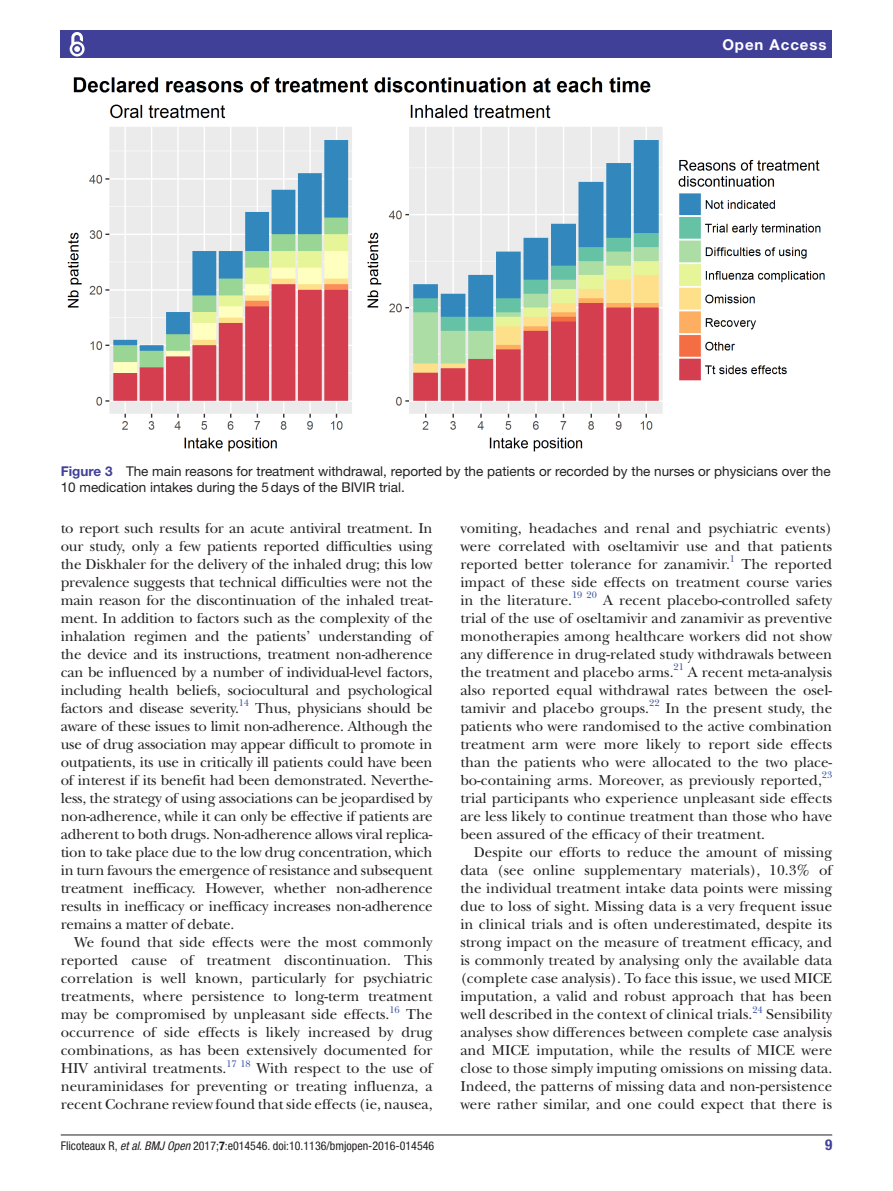
<style>
.page{position:relative;width:893px;height:1191px;background:#fff}
.page>*{position:absolute;margin:0;border:0;box-sizing:border-box;transform-origin:0 0}
.t1{font:15px/18px "New Baskerville";color:#231f20;text-align:justify}
.t2{font:700 15px "Helvetica Neue LT Std";letter-spacing:.065em;color:#fff}
.t3{font:700 condensed 15px "Helvetica Neue LT Std";color:#414099}
.t4{font:13.5px/16.2px "Helvetica Neue LT Std";color:#231f20}
.t5{font:condensed 12px "Helvetica Neue LT Std";color:#231f20}
.t6{font:9.9px "New Baskerville";color:#3853a3}
.s1{font-weight:700;color:#414099}
.s2{font-style:italic}
.s3{font-weight:700}
</style>
<div class="page">
<hr style="left:61px;top:1134px;width:771px;height:1px;background:#231f20">
<div style="left:61px;top:31px;width:771px;height:27px;background:#414099"></div>
<svg style="left:69px;top:32px;width:16px;height:25px"></svg>
<img style="left:67px;top:77px;width:758px;height:375px">
<p class="t2" style="left:722px;top:35px;width:106px">Open Access</p>
<p class="t4" style="left:61px;top:463px;width:771px"><span class="s1">Figure 3</span> The main reasons for treatment withdrawal, reported by the patients or recorded by the nurses or physicians over the<br>10 medication intakes during the 5days of the BIVIR trial.</p>
<p class="t1" style="left:61px;top:519px;width:373px">to report such results for an acute antiviral treatment. In our study, only a few patients reported difficulties using the Diskhaler for the delivery of the inhaled drug; this low prevalence suggests that technical difficulties were not the main reason for the discontinuation of the inhaled treat&shy;ment. In addition to factors such as the complexity of the inhalation regimen and the patients’ understanding of the device and its instructions, treatment non-adherence can be influenced by a number of individual-level factors, including health beliefs, sociocultural and psychological factors and disease severity.</p>
<p class="t1" style="left:460px;top:519px;width:373px">vomiting, headaches and renal and psychiatric events) were correlated with oseltamivir use and that patients reported better tolerance for zanamivir.</p>
<p class="t6" style="left:730px;top:553px;width:7px">1</p>
<p class="t1" style="left:460px;top:555px;width:373px;text-indent:281px">The reported impact of these side effects on treatment course varies in the literature.</p>
<p class="t6" style="left:572px;top:589px;width:26px">19 20</p>
<p class="t1" style="left:460px;top:591px;width:373px;text-indent:143px">A recent placebo-controlled safety trial of the use of oseltamivir and zanamivir as preventive monotherapies among healthcare workers did not show any difference in drug-related study withdrawals between the treatment and placebo arms.</p>
<p class="t6" style="left:673px;top:661px;width:12px">21</p>
<p class="t1" style="left:460px;top:663px;width:373px;text-indent:227px">A recent meta-analysis also reported equal withdrawal rates between the osel&shy;tamivir and placebo groups.</p>
<p class="t6" style="left:239px;top:697px;width:12px">14</p>
<p class="t1" style="left:61px;top:699px;width:373px;text-indent:194px">Thus, physicians should be aware of these issues to limit non-adherence. Although the use of drug association may appear difficult to promote in outpatients, its use in critically ill patients could have been of interest if its benefit had been demonstrated. Neverthe&shy;less, the strategy of using associations can be jeopardised by non-adherence, while it can only be effective if patients are adherent to both drugs. Non-adherence allows viral replica&shy;tion to take place due to the low drug concentration, which in turn favours the emergence of resistance and subsequent treatment inefficacy. However, whether non-adherence results in inefficacy or inefficacy increases non-adherence remains a matter of debate.</p>
<p class="t1" style="left:61px;top:933px;width:373px;text-indent:13px">We found that side effects were the most commonly reported cause of treatment discontinuation. This correlation is well known, particularly for psychiatric treatments, where persistence to long-term treatment may be compromised by unpleasant side effects.</p>
<p class="t6" style="left:649px;top:697px;width:12px">22</p>
<p class="t1" style="left:460px;top:699px;width:373px;text-indent:205px">In the present study, the patients who were randomised to the active combination treatment arm were more likely to report side effects than the patients who were allocated to the two place&shy;bo-containing arms. Moreover, as previously reported,</p>
<p class="t6" style="left:822px;top:769px;width:12px">23</p>
<p class="t1" style="left:460px;top:789px;width:373px">trial participants who experience unpleasant side effects are less likely to continue treatment than those who have been assured of the efficacy of their treatment.</p>
<p class="t1" style="left:460px;top:843px;width:373px;text-indent:14px">Despite our efforts to reduce the amount of missing data (see online supplementary materials), 10.3% of the individual treatment intake data points were missing due to loss of sight. Missing data is a very frequent issue in clinical trials and is often underestimated, despite its strong impact on the measure of treatment efficacy, and is commonly treated by analysing only the available data (complete case analysis). To face this issue, we used MICE imputation, a valid and robust approach that has been well described in the context of clinical trials.<sup>24</sup> Sensibility analyses show differences between complete case analysis and MICE imputation, while the results of MICE were close to those simply imputing omissions on missing data.<br>Indeed, the patterns of missing data and non-persistence were rather similar, and one could expect that there is</p>
<p class="t6" style="left:389px;top:1003px;width:12px">16</p>
<p class="t1" style="left:61px;top:1005px;width:373px;text-indent:345px">The occurrence of side effects is likely increased by drug combinations, as has been extensively documented for HIV antiviral treatments.</p>
<p class="t6" style="left:226px;top:1057px;width:26px">17 18</p>
<p class="t1" style="left:61px;top:1059px;width:373px;text-indent:196px">With respect to the use of neuraminidases for preventing or treating influenza, a recent Cochrane review found that side effects (ie, nausea,</p>
<p class="t5" style="left:61px;top:1138px;width:375px">Flicoteaux R, <span class="s2">et al</span>. <span class="s2">BMJ Open</span> 2017;<span class="s3">7</span>:e014546. doi:10.1136/bmjopen-2016-014546</p>
<p class="t3" style="left:825px;top:1135px;width:9px">9</p>
</div>
